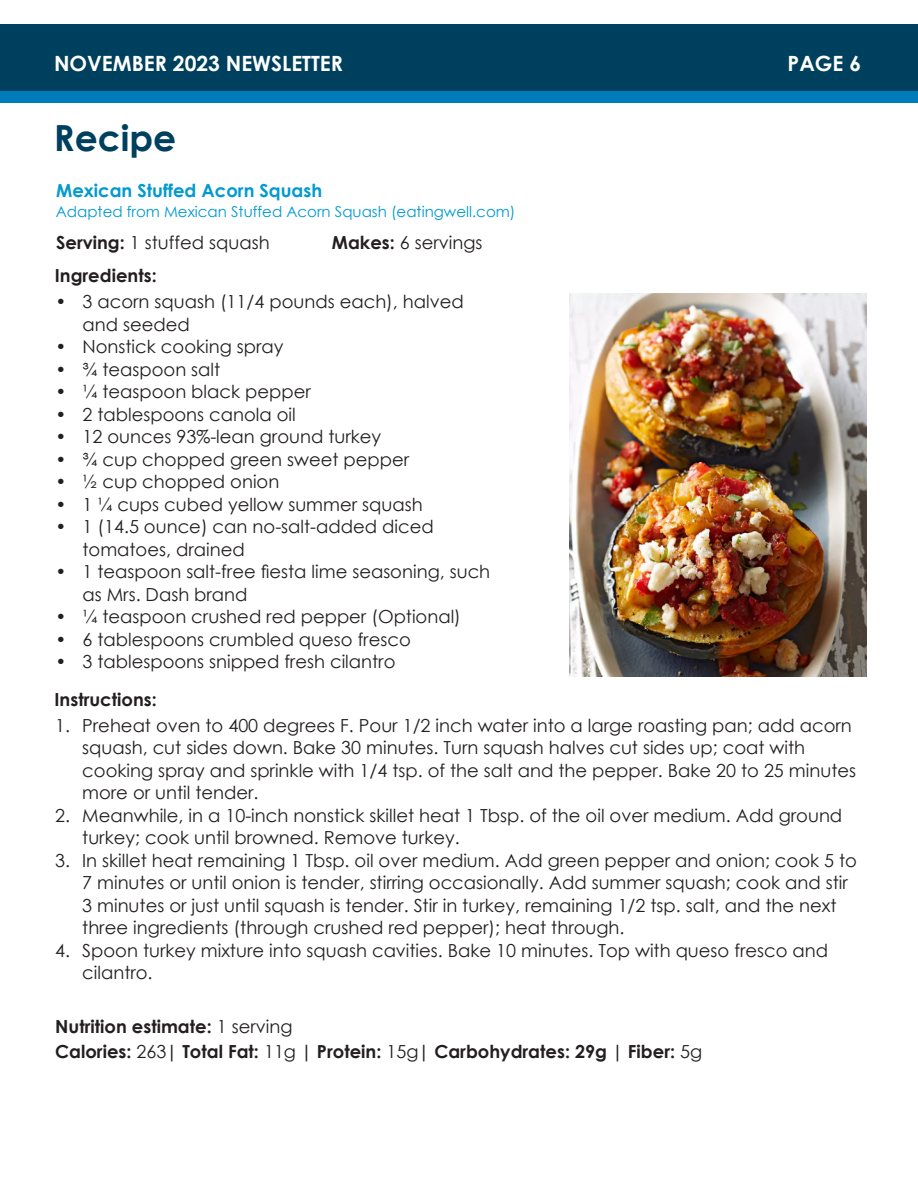
<style>
.page{position:relative;width:918px;height:1188px;background:#fff}
.page>*{position:absolute;margin:0;border:0;box-sizing:border-box;transform-origin:0 0}
.t1{font:700 36px "Century Gothic";color:#00405f}
.t2{font:700 21px "Century Gothic";color:#fff}
.t3{font:18px/22.5px "Century Gothic";color:#231f20}
.t4{font:700 18px "Century Gothic";color:#231f20}
.t5{font:700 18px "Century Gothic";color:#009ad0}
.t6{font:15px "Century Gothic";color:#009ad0}
.s1{font-weight:700}
.s2{font-weight:400}
</style>
<div class="page">
<div style="left:0;top:24px;width:918px;height:67px;background:#00405f"></div>
<div style="left:0;top:91px;width:918px;height:12px;background:#007bbb"></div>
<img style="left:569px;top:293px;width:297px;height:383px">
<p class="t2" style="left:54px;top:47px;width:290px">NOVEMBER 2023 NEWSLETTER</p>
<p class="t2" style="left:788px;top:47px;width:75px">PAGE 6</p>
<p class="t1" style="left:54px;top:111px;width:124px">Recipe</p>
<p class="t5" style="left:56px;top:177px;width:268px">Mexican Stuffed Acorn Squash</p>
<p class="t6" style="left:56px;top:201px;width:461px">Adapted from Mexican Stuffed Acorn Squash (eatingwell.com)</p>
<p class="t3" style="left:56px;top:231px;width:215px"><span class="s1">Serving:</span> 1 stuffed squash</p>
<p class="t3" style="left:332px;top:231px;width:152px"><span class="s1">Makes:</span> 6 servings</p>
<p class="t4" style="left:55px;top:262px;width:103px">Ingredients:</p>
<p class="t3" style="left:82px;top:290px;width:383px;text-indent:-27px">• 3 acorn squash (11/4 pounds each), halved and seeded</p>
<p class="t3" style="left:55px;top:335px;width:230px">• Nonstick cooking spray</p>
<p class="t3" style="left:55px;top:358px;width:166px">• ¾ teaspoon salt</p>
<p class="t3" style="left:55px;top:380px;width:257px">• ¼ teaspoon black pepper</p>
<p class="t3" style="left:55px;top:403px;width:242px">• 2 tablespoons canola oil</p>
<p class="t3" style="left:55px;top:425px;width:327px">• 12 ounces 93%-lean ground turkey</p>
<p class="t3" style="left:55px;top:448px;width:355px">• ¾ cup chopped green sweet pepper</p>
<p class="t3" style="left:55px;top:470px;width:225px">• ½ cup chopped onion</p>
<p class="t3" style="left:55px;top:493px;width:369px">• 1 ¼ cups cubed yellow summer squash</p>
<p class="t3" style="left:82px;top:515px;width:353px;text-indent:-27px">• 1 (14.5 ounce) can no-salt-added diced tomatoes, drained</p>
<p class="t3" style="left:82px;top:560px;width:409px;text-indent:-27px">• 1 teaspoon salt-free fiesta lime seasoning, such as Mrs. Dash brand</p>
<p class="t3" style="left:55px;top:605px;width:407px">• ¼ teaspoon crushed red pepper (Optional)</p>
<p class="t3" style="left:55px;top:628px;width:357px">• 6 tablespoons crumbled queso fresco</p>
<p class="t3" style="left:55px;top:650px;width:342px">• 3 tablespoons snipped fresh cilantro</p>
<p class="t4" style="left:55px;top:686px;width:104px">Instructions:</p>
<p class="t3" style="left:82px;top:714px;width:775px;text-indent:-27px">1. Preheat oven to 400 degrees F. Pour 1/2 inch water into a large roasting pan; add acorn squash, cut sides down. Bake 30 minutes. Turn squash halves cut sides up; coat with cooking spray and sprinkle with 1/4 tsp. of the salt and the pepper. Bake 20 to 25 minutes more or until tender.</p>
<p class="t3" style="left:82px;top:804px;width:762px;text-indent:-27px">2. Meanwhile, in a 10-inch nonstick skillet heat 1 Tbsp. of the oil over medium. Add ground turkey; cook until browned. Remove turkey.</p>
<p class="t3" style="left:82px;top:849px;width:776px;text-indent:-27px">3. In skillet heat remaining 1 Tbsp. oil over medium. Add green pepper and onion; cook 5 to 7 minutes or until onion is tender, stirring occasionally. Add summer squash; cook and stir 3 minutes or just until squash is tender. Stir in turkey, remaining 1/2 tsp. salt, and the next three ingredients (through crushed red pepper); heat through.</p>
<p class="t3" style="left:82px;top:939px;width:747px;text-indent:-27px">4. Spoon turkey mixture into squash cavities. Bake 10 minutes. Top with queso fresco and cilantro.</p>
<p class="t4" style="left:55px;top:1013px;width:239px">Nutrition estimate: <span class="s2">1 serving</span></p>
<p class="t4" style="left:55px;top:1038px;width:649px">Calories: <span class="s2">263</span>| Total Fat: <span class="s2">11g</span> | Protein: <span class="s2">15g</span>| Carbohydrates: 29g | Fiber: <span class="s2">5g</span></p>
</div>
